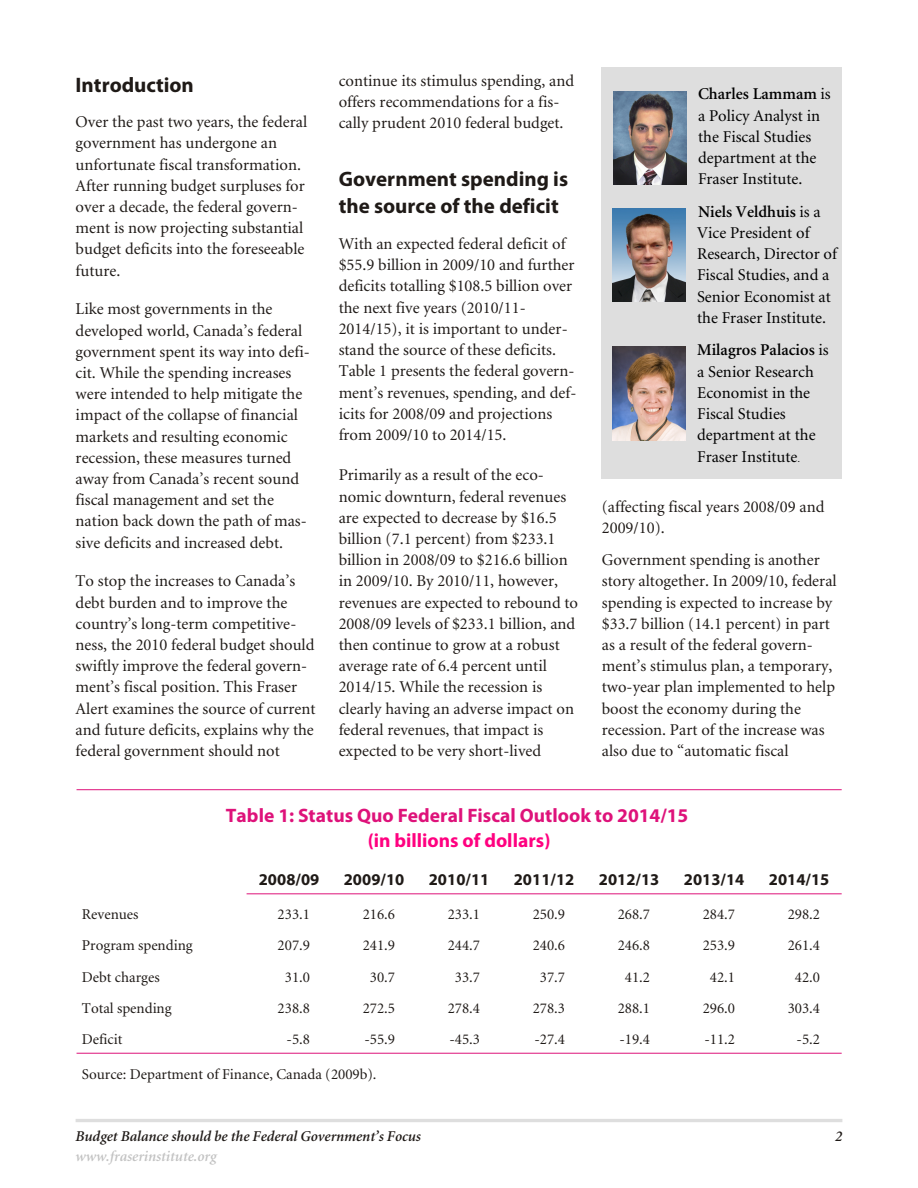
<style>
.page{position:relative;width:918px;height:1188px;background:#fff}
.page>*{position:absolute;margin:0;border:0;box-sizing:border-box;transform-origin:0 0}
.t1{font:700 21px/27px "Myriad Pro";color:#1f1a17}
.t2{font:700 19.5px "Myriad Pro";color:#de127a}
.t3{font:700 19.5px "Myriad Pro";color:#ff0080}
.t4{font:16.5px/21.1px "Minion";color:#1f1a17}
.t5{font:16.5px/21.1px "Minion";color:#000}
.t6{font:700 16.5px "Myriad Pro";color:#1f1a17}
.t7{font:15px "Minion";color:#1f1a17}
.t8{font:italic 600 15px "Minion";color:#1f1a17}
.t9{font:italic 600 15px "Minion";color:#c2c2c2}
.s1{font-weight:600}
.s2{font-family:"Arial";font-size:9.75px}
</style>
<div class="page">
<hr style="left:76px;top:1119px;width:766px;height:3px;background:#dedede">
<hr style="left:77px;top:789px;width:765px;height:1px;background:#de127a">
<hr style="left:247px;top:894px;width:595px;height:1px;background:#de127a">
<hr style="left:77px;top:1053px;width:765px;height:1px;background:#de127a">
<div style="left:602px;top:67px;width:240px;height:411px;background:#dedede"></div>
<img style="left:614px;top:91px;width:72px;height:94px">
<img style="left:613px;top:208px;width:72px;height:93px">
<img style="left:613px;top:346px;width:72px;height:94px">
<p class="t1" style="left:76px;top:73px;width:120px">Intro duc tion</p>
<p class="t4" style="left:76px;top:112px;width:233px">Over the past two years, the fed eral gov ern ment has under gone an unfor tu nate fis cal trans for ma tion.<br>After run ning bud get sur pluses for over a decade, the fed eral gov ern - ment is now pro ject ing sub stan tial bud get def i cits into the foreseeable future.</p>
<p class="t4" style="left:76px;top:300px;width:236px">Like most gov ern ments in the devel oped world, Can ada’s fed eral gov ern ment spent its way into def i - cit. While the spend ing increases were intended to help mit i gate the impact of the col lapse of finan cial mar kets and result ing eco nomic reces sion, these mea sures turned away from Can ada’s recent sound fis cal man age ment and set the nation back down the path of mas - sive def i cits and increased debt.</p>
<p class="t4" style="left:76px;top:572px;width:242px">To stop the increases to Can ada’s debt bur den and to improve the coun try’s long-term com pet i tive - ness, the 2010 fed eral bud get should swiftly improve the fed eral gov ern - ment’s fis cal posi tion. This Fra ser Alert exam ines the source of cur rent and future def i cits, explains why the fed eral gov ern ment should not</p>
<p class="t4" style="left:339px;top:71px;width:237px">con tinue its stim u lus spend ing, and offers rec om men da tions for a fis - cally prudent 2010 federal budget.</p>
<p class="t1" style="left:339px;top:167px;width:231px">Gov ern ment spend ing is the source of the def i cit</p>
<p class="t4" style="left:339px;top:234px;width:239px">With an expected fed eral def i cit of $55.9 bil lion in 2009/10 and fur ther def i cits total ling $108.5 bil lion over the next five years (2010/11- 2014/15), it is impor tant to under - stand the source of these def i cits.<br>Table 1 pres ents the fed eral gov ern - ment’s rev e nues, spend ing, and def - i cits for 2008/09 and pro jec tions from 2009/10 to 2014/15.</p>
<p class="t4" style="left:339px;top:466px;width:241px">Pri mar ily as a result of the eco - nomic down turn, fed eral rev e nues are expected to decrease by $16.5<br>bil lion (7.1 per cent) from $233.1<br>bil lion in 2008/09 to $216.6 bil lion in 2009/10. By 2010/11, how ever, rev e nues are expected to rebound to 2008/09 lev els of $233.1 bil lion, and then con tinue to grow at a robust aver age rate of 6.4 per cent until 2014/15. While the reces sion is clearly hav ing an adverse impact on fed eral rev e nues, that impact is expected to be very short-lived</p>
<p class="t5" style="left:698px;top:85px;width:134px"><span class="s1">Charles Lammam</span> is a Pol icy Ana lyst in the Fis cal Stud ies depart ment at the<br>Fra ser Insti tute.</p>
<p class="t5" style="left:697px;top:202px;width:141px"><span class="s1">Niels Veldhuis</span> is a<br>Vice Pres i dent of<br>Research, Direc tor of<br>Fis cal Stud ies, and a<br>Senior Econ o mist at the Fra ser Insti tute.</p>
<p class="t5" style="left:697px;top:341px;width:133px"><span class="s1">Milagros Palacios</span> is a Senior Research<br>Econ o mist in the<br>Fis cal Stud ies depart ment at the<br>Fra ser Insti tute<span class="s2">.</span></p>
<p class="t4" style="left:602px;top:497px;width:224px">(affect ing fis cal years 2008/09 and<br>2009/10).</p>
<p class="t4" style="left:602px;top:550px;width:236px">Gov ern ment spend ing is another story alto gether. In 2009/10, fed eral spend ing is expected to increase by $33.7 bil lion (14.1 per cent) in part as a result of the fed eral gov ern - ment’s stim u lus plan, a tem po rary, two-year plan imple mented to help boost the econ omy dur ing the reces sion. Part of the increase was also due to “auto matic fis cal</p>
<p class="t2" style="left:226px;top:808px;width:464px">Table 1: Status Quo Federal Fiscal Outlook to 2014/15</p>
<p class="t3" style="left:368px;top:833px;width:184px">(in billions of dollars)</p>
<p class="t6" style="left:259px;top:873px;width:62px">2008/09</p>
<p class="t6" style="left:344px;top:873px;width:62px">2009/10</p>
<p class="t6" style="left:429px;top:873px;width:62px">2010/11</p>
<p class="t6" style="left:514px;top:873px;width:62px">2011/12</p>
<p class="t6" style="left:599px;top:873px;width:62px">2012/13</p>
<p class="t6" style="left:684px;top:873px;width:62px">2013/14</p>
<p class="t6" style="left:769px;top:873px;width:62px">2014/15</p>
<p class="t7" style="left:82px;top:908px;width:58px">Revenues</p>
<p class="t7" style="left:278px;top:908px;width:34px">233.1</p>
<p class="t7" style="left:363px;top:908px;width:34px">216.6</p>
<p class="t7" style="left:448px;top:908px;width:34px">233.1</p>
<p class="t7" style="left:533px;top:908px;width:34px">250.9</p>
<p class="t7" style="left:618px;top:908px;width:34px">268.7</p>
<p class="t7" style="left:703px;top:908px;width:34px">284.7</p>
<p class="t7" style="left:788px;top:908px;width:34px">298.2</p>
<p class="t7" style="left:82px;top:939px;width:112px">Program spending</p>
<p class="t7" style="left:278px;top:939px;width:34px">207.9</p>
<p class="t7" style="left:363px;top:939px;width:34px">241.9</p>
<p class="t7" style="left:448px;top:939px;width:34px">244.7</p>
<p class="t7" style="left:533px;top:939px;width:34px">240.6</p>
<p class="t7" style="left:618px;top:939px;width:34px">246.8</p>
<p class="t7" style="left:703px;top:939px;width:34px">253.9</p>
<p class="t7" style="left:788px;top:939px;width:34px">261.4</p>
<p class="t7" style="left:82px;top:970px;width:79px">Debt charges</p>
<p class="t7" style="left:285px;top:970px;width:27px">31.0</p>
<p class="t7" style="left:370px;top:970px;width:27px">30.7</p>
<p class="t7" style="left:455px;top:970px;width:27px">33.7</p>
<p class="t7" style="left:540px;top:970px;width:27px">37.7</p>
<p class="t7" style="left:625px;top:970px;width:27px">41.2</p>
<p class="t7" style="left:710px;top:970px;width:27px">42.1</p>
<p class="t7" style="left:795px;top:970px;width:27px">42.0</p>
<p class="t7" style="left:82px;top:1002px;width:91px">Total spending</p>
<p class="t7" style="left:278px;top:1002px;width:34px">238.8</p>
<p class="t7" style="left:363px;top:1002px;width:34px">272.5</p>
<p class="t7" style="left:448px;top:1002px;width:34px">278.4</p>
<p class="t7" style="left:533px;top:1002px;width:34px">278.3</p>
<p class="t7" style="left:618px;top:1002px;width:34px">288.1</p>
<p class="t7" style="left:703px;top:1002px;width:34px">296.0</p>
<p class="t7" style="left:788px;top:1002px;width:34px">303.4</p>
<p class="t7" style="left:82px;top:1033px;width:42px">Deficit</p>
<p class="t7" style="left:287px;top:1033px;width:25px">-5.8</p>
<p class="t7" style="left:364px;top:1033px;width:32px">-55.9</p>
<p class="t7" style="left:449px;top:1033px;width:32px">-45.3</p>
<p class="t7" style="left:534px;top:1033px;width:32px">-27.4</p>
<p class="t7" style="left:619px;top:1033px;width:32px">-19.4</p>
<p class="t7" style="left:704px;top:1033px;width:32px">-11.2</p>
<p class="t7" style="left:797px;top:1033px;width:25px">-5.2</p>
<p class="t7" style="left:82px;top:1067px;width:296px">Source: Department of Finance, Canada (2009b).</p>
<p class="t8" style="left:76px;top:1130px;width:347px">Bud get Bal ance should be the Fed eral Gov ern ment’s Focus</p>
<p class="t8" style="left:835px;top:1130px;width:9px">2</p>
<p class="t9" style="left:76px;top:1150px;width:143px">www.fraserinstitute.org</p>
</div>
